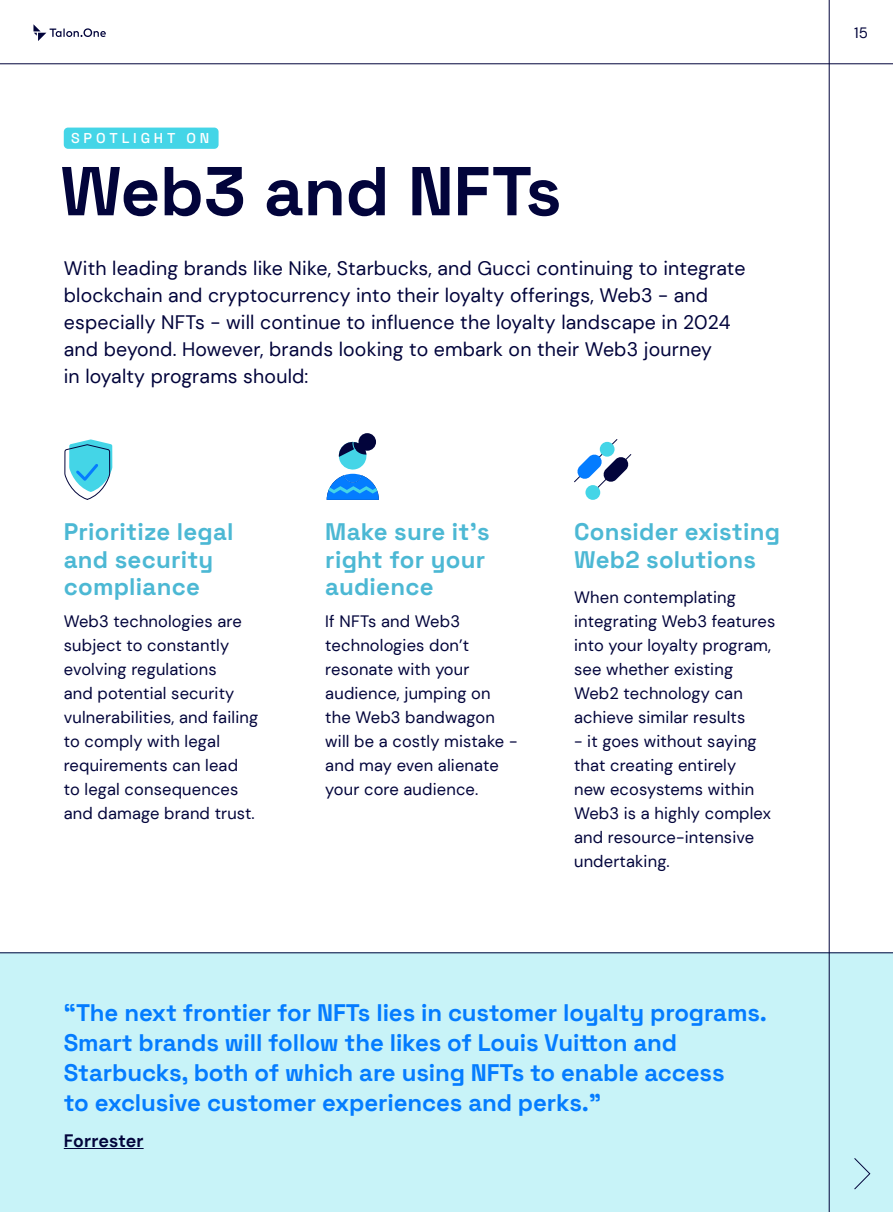
<style>
.page{position:relative;width:893px;height:1212px;background:#fff}
.page>*{position:absolute;margin:0;border:0;box-sizing:border-box;transform-origin:0 0}
.Page_Title{font:700 69px "Space Grotesk";letter-spacing:-.005em;color:#02043b}
.Quotes{font:700 24px/30px "Space Grotesk";letter-spacing:-.005em;color:#047cff}
.t1{font:700 24px/27px "Space Grotesk";letter-spacing:.01em;color:#4cb8d4}
.t2{font:19.5px/27px "DM Sans";letter-spacing:.01em;color:#02043b}
.t3{font:700 18px "DM Sans";letter-spacing:.005em;color:#02043b}
.t4{font:16.5px/24px "DM Sans";letter-spacing:.01em;color:#02043b}
.t5{font:15px "DM Sans";color:#02043b}
.Page_Title-2{font:500 14.25px "Space Grotesk";letter-spacing:.265em;color:#fff}
</style>
<div class="page">
<hr style="left:829px;top:0;width:1px;height:1212px;background:#02043b">
<hr style="left:0;top:64px;width:893px;height:1px;background:#02043b">
<div style="left:0;top:952px;width:893px;height:260px;background:#c8f3f8"></div>
<svg style="left:854px;top:1158px;width:17px;height:32px"></svg>
<div style="left:64px;top:128px;width:155px;height:21px;background:#44d5e7;border-radius:4px"></div>
<hr style="left:0;top:952px;width:893px;height:1px;background:#02043b">
<svg style="left:33px;top:63px;width:79px;height:437px"></svg>
<div style="left:358px;top:433px;width:18px;height:18px;background:#02043b;border-radius:50%"></div>
<svg style="left:327px;top:440px;width:52px;height:60px"></svg>
<svg style="left:585px;top:485px;width:15px;height:15px"></svg>
<svg style="left:574px;top:439px;width:58px;height:58px"></svg>
<div style="left:600px;top:442px;width:15px;height:15px;background:#44d5e7;border-radius:50%"></div>
<svg style="left:33px;top:24px;width:73px;height:17px"></svg>
<p class="Page_Title-2" style="left:71px;top:128px;width:140px">SPOTLIGHT ON</p>
<p class="Page_Title" style="left:60px;top:141px;width:503px">Web3 and NFTs</p>
<p class="t2" style="left:64px;top:254px;width:683px">With leading brands like Nike, Starbucks, and Gucci continuing to integrate blockchain and cryptocurrency into their loyalty offerings, Web3 - and especially NFTs - will continue to influence the loyalty landscape in 2024 and beyond. However, brands looking to embark on their Web3 journey<br>in loyalty programs should:</p>
<p class="t1" style="left:64px;top:517px;width:171px">Prioritize legal and security compliance</p>
<p class="t4" style="left:64px;top:609px;width:196px">Web3 technologies are subject to constantly evolving regulations<br>and potential security vulnerabilities, and failing to comply with legal requirements can lead to legal consequences and damage brand trust.</p>
<p class="t1" style="left:325px;top:517px;width:166px">Make sure it’s right for your audience</p>
<p class="t4" style="left:325px;top:609px;width:194px">If NFTs and Web3 technologies don’t resonate with your audience, jumping on the Web3 bandwagon will be a costly mistake - and may even alienate your core audience.</p>
<p class="t1" style="left:574px;top:517px;width:207px">Consider existing<br>Web2 solutions</p>
<p class="t4" style="left:574px;top:585px;width:203px">When contemplating integrating Web3 features into your loyalty program, see whether existing<br>Web2 technology can achieve similar results</p>
<p class="t4" style="left:574px;top:729px;width:198px">- it goes without saying that creating entirely new ecosystems within<br>Web3 is a highly complex and resource-intensive undertaking.</p>
<p class="Quotes" style="left:64px;top:997px;width:705px">“The next frontier for NFTs lies in customer loyalty programs.<br>Smart brands will follow the likes of Louis Vuitton and Starbucks, both of which are using NFTs to enable access<br>to exclusive customer experiences and perks.”</p>
<p class="t3" style="left:64px;top:1129px;width:81px">Forrester</p>
<p class="t5" style="left:854px;top:24px;width:15px">15</p>
</div>
